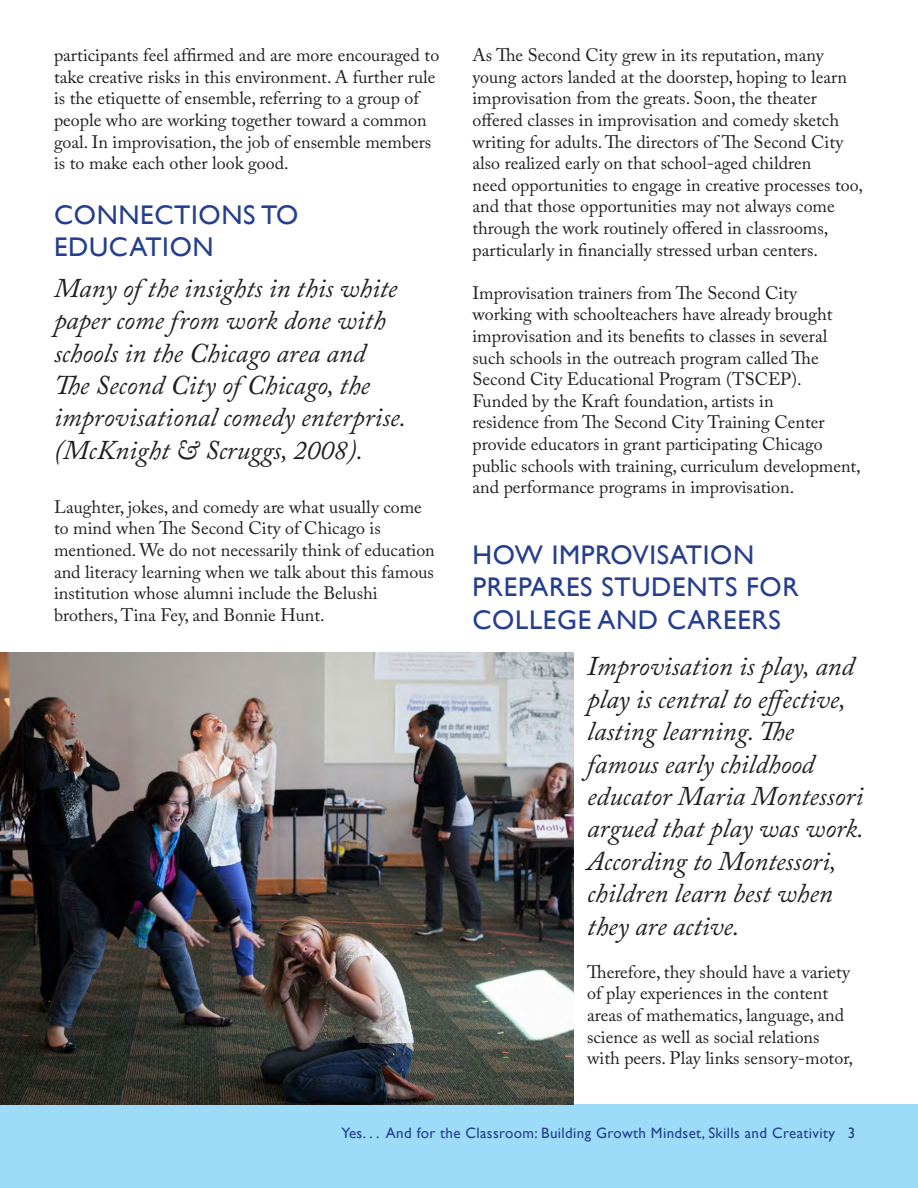
<style>
.page{position:relative;width:918px;height:1188px;background:#fff}
.page>*{position:absolute;margin:0;border:0;box-sizing:border-box;transform-origin:0 0}
.Call_Out{font:italic 27px/32.4px "Adobe Caslon Pro";color:#231f20}
.Headlines{font:27px/32.4px "Gill Sans";letter-spacing:.025em;color:#253f8e}
.Body{font:18px/21.6px "Adobe Caslon Pro";color:#231f20}
.t1{font:15px "Gill Sans";letter-spacing:.025em;color:#253f8e}
</style>
<div class="page">
<div style="left:0;top:1105px;width:918px;height:83px;background:#9cdcf8"></div>
<img style="left:0;top:652px;width:574px;height:453px">
<p class="Body" style="left:54px;top:44px;width:387px">participants feel affirmed and are more encouraged to take creative risks in this environment. A further rule is the etiquette of ensemble, referring to a group of people who are working together toward a common goal. In improvisation, the job of ensemble members is to make each other look good.</p>
<p class="Headlines" style="left:54px;top:198px;width:246px">CONNECTIONS TO<br>EDUCATION</p>
<p class="Call_Out" style="left:54px;top:271px;width:354px">Many of the insights in this white paper come from work done with schools in the Chicago area and<br>The Second City of Chicago, the improvisational comedy enterprise.</p>
<p class="Call_Out" style="left:54px;top:433px;width:311px">(McKnight &amp; Scruggs, 2008).</p>
<p class="Body" style="left:54px;top:496px;width:382px">Laughter, jokes, and comedy are what usually come to mind when The Second City of Chicago is mentioned. We do not necessarily think of education and literacy learning when we talk about this famous institution whose alumni include the Belushi brothers, Tina Fey, and Bonnie Hunt.</p>
<p class="Body" style="left:472px;top:44px;width:392px">As The Second City grew in its reputation, many young actors landed at the doorstep, hoping to learn improvisation from the greats. Soon, the theater offered classes in improvisation and comedy sketch writing for adults. The directors of The Second City also realized early on that school-aged children<br>need opportunities to engage in creative processes too, and that those opportunities may not always come through the work routinely offered in classrooms, particularly in financially stressed urban centers.</p>
<p class="Body" style="left:472px;top:282px;width:390px">Improvisation trainers from The Second City working with schoolteachers have already brought improvisation and its benefits to classes in several such schools in the outreach program called The Second City Educational Program (TSCEP).<br>Funded by the Kraft foundation, artists in<br>residence from The Second City Training Center provide educators in grant participating Chicago public schools with training, curriculum development, and performance programs in improvisation.</p>
<p class="Headlines" style="left:472px;top:538px;width:328px">HOW IMPROVISATION<br>PREPARES STUDENTS FOR<br>COLLEGE AND CAREERS</p>
<p class="Call_Out" style="left:587px;top:650px;width:278px">Improvisation is play, and play is central to effective, lasting learning. The famous early childhood educator Maria Montessori argued that play was work.<br>According to Montessori, children learn best when they are active.</p>
<p class="Body" style="left:587px;top:961px;width:267px">Therefore, they should have a variety of play experiences in the content areas of mathematics, language, and science as well as social relations with peers. Play links sensory-motor,</p>
<p class="t1" style="left:342px;top:1124px;width:515px">Yes. . . And for the Classroom: Building Growth Mindset, Skills and Creativity 3</p>
</div>
